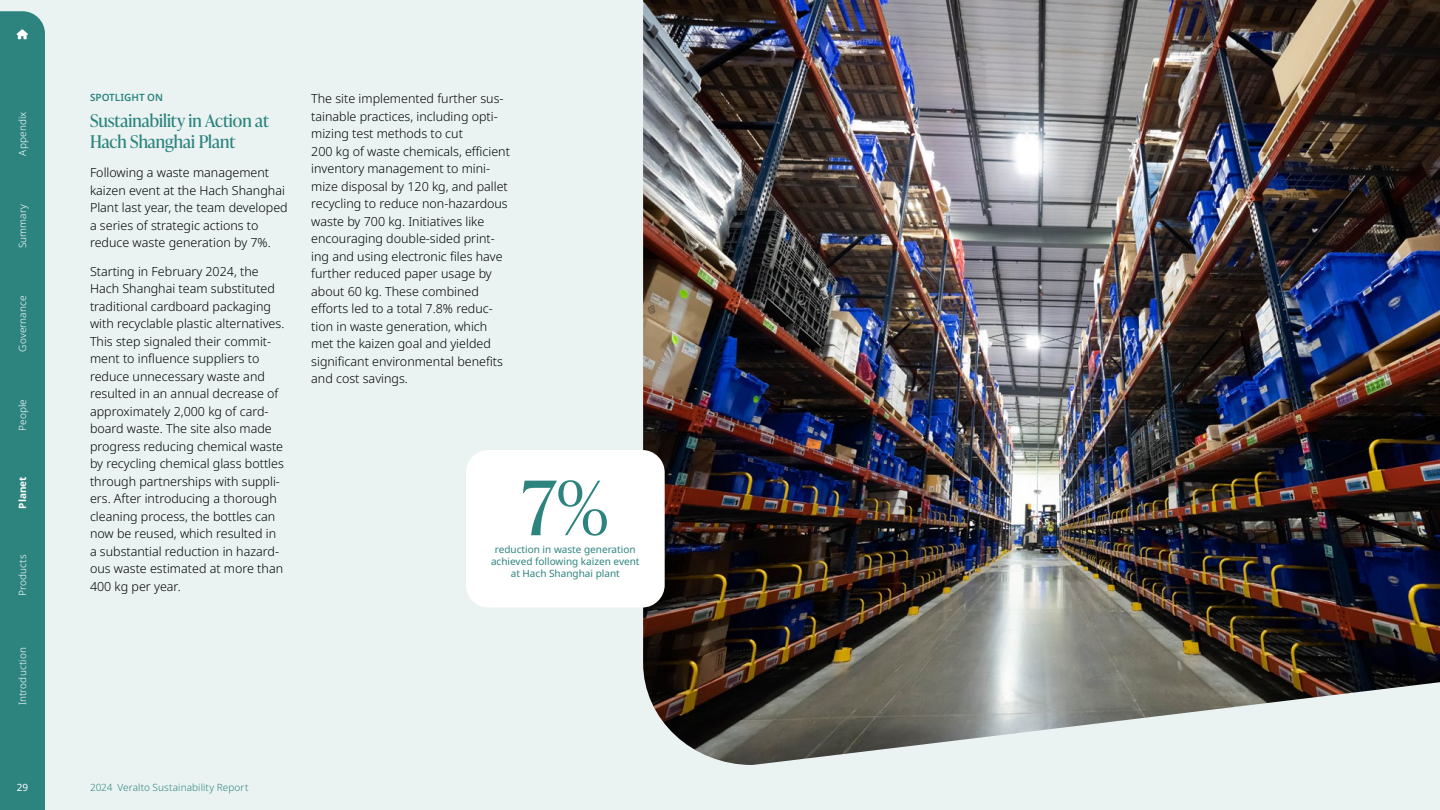
<style>
.page{position:relative;width:1440px;height:810px;background:#eaf3f2}
.page>*{position:absolute;margin:0;border:0;box-sizing:border-box;transform-origin:0 0}
.t1{font:75px "Ivy Presto Headline";color:#2d847f}
.t2{font:17.5px/21px "Ivy Presto Headline";color:#2d847f}
.t3{font:300 12.5px/17.5px "Noto Sans";color:#000}
.t4{font:10px/12px "Noto Sans";color:#2d847f;text-align:center}
.t5{font:300 10px "Noto Sans";letter-spacing:.01em;color:#fff}
.t6{font:300 10px "Noto Sans";letter-spacing:.01em;color:#2d847f}
.t7{font:600 10px "Noto Sans";color:#2d847f}
.t8{font:700 10px "Noto Sans";letter-spacing:.005em;color:#fff}
.t9{font:10px "Noto Sans";color:#fff}
</style>
<div class="page">
<img style="left:643px;top:0;width:797px;height:765px">
<div style="left:466px;top:450px;width:199px;height:158px;background:#fff;border-radius:22px"></div>
<div style="left:0;top:11px;width:45px;height:799px;background:#2d847f"></div>
<p class="t5" style="left:15px;top:156px;width:45px;rotate:-90deg">Appendix</p>
<p class="t5" style="left:15px;top:248px;width:46px;rotate:-90deg">Summary</p>
<p class="t5" style="left:15px;top:352px;width:57px;rotate:-90deg">Governance</p>
<p class="t5" style="left:15px;top:431px;width:33px;rotate:-90deg">People</p>
<p class="t8" style="left:15px;top:509px;width:34px;rotate:-90deg">Planet</p>
<p class="t5" style="left:15px;top:596px;width:43px;rotate:-90deg">Products</p>
<p class="t5" style="left:15px;top:705px;width:60px;rotate:-90deg">Introduction</p>
<p class="t7" style="left:90px;top:90px;width:75px">SPOTLIGHT ON</p>
<h2 class="t2" style="left:90px;top:110px;width:180px">Sustainability in Action at<br>Hach Shanghai Plant</h2>
<p class="t3" style="left:90px;top:164px;width:199px">Following a waste management kaizen event at the Hach Shanghai<br>Plant last year, the team developed a series of strategic actions to reduce waste generation by 7%.</p>
<p class="t3" style="left:90px;top:263px;width:196px">Starting in February 2024, the<br>Hach Shanghai team substituted traditional cardboard packaging with recyclable plastic alternatives.<br>This step signaled their commit&shy;ment to influence suppliers to reduce unnecessary waste and resulted in an annual decrease of approximately 2,000 kg of card&shy;board waste. The site also made progress reducing chemical waste by recycling chemical glass bottles through partnerships with suppli&shy;ers. After introducing a thorough cleaning process, the bottles can now be reused, which resulted in a substantial reduction in hazard&shy;ous waste estimated at more than<br>400 kg per year.</p>
<p class="t3" style="left:311px;top:90px;width:200px">The site implemented further sus&shy;tainable practices, including opti&shy;mizing test methods to cut<br>200 kg of waste chemicals, efficient inventory management to mini&shy;mize disposal by 120 kg, and pallet recycling to reduce non-hazardous waste by 700 kg. Initiatives like encouraging double-sided print&shy;ing and using electronic files have further reduced paper usage by about 60 kg. These combined efforts led to a total 7.8% reduc&shy;tion in waste generation, which met the kaizen goal and yielded significant environmental benefits and cost savings.</p>
<h1 class="t1" style="left:522px;top:454px;width:88px">7%</h1>
<p class="t4" style="left:491px;top:555px;width:150px">achieved following kaizen event at Hach Shanghai plant</p>
<p class="t4" style="left:495px;top:543px;width:142px">reduction in waste generation</p>
<p class="t9" style="left:17px;top:780px;width:13px">29</p>
<p class="t6" style="left:90px;top:780px;width:160px">2024 Veralto Sustainability Report</p>
</div>
